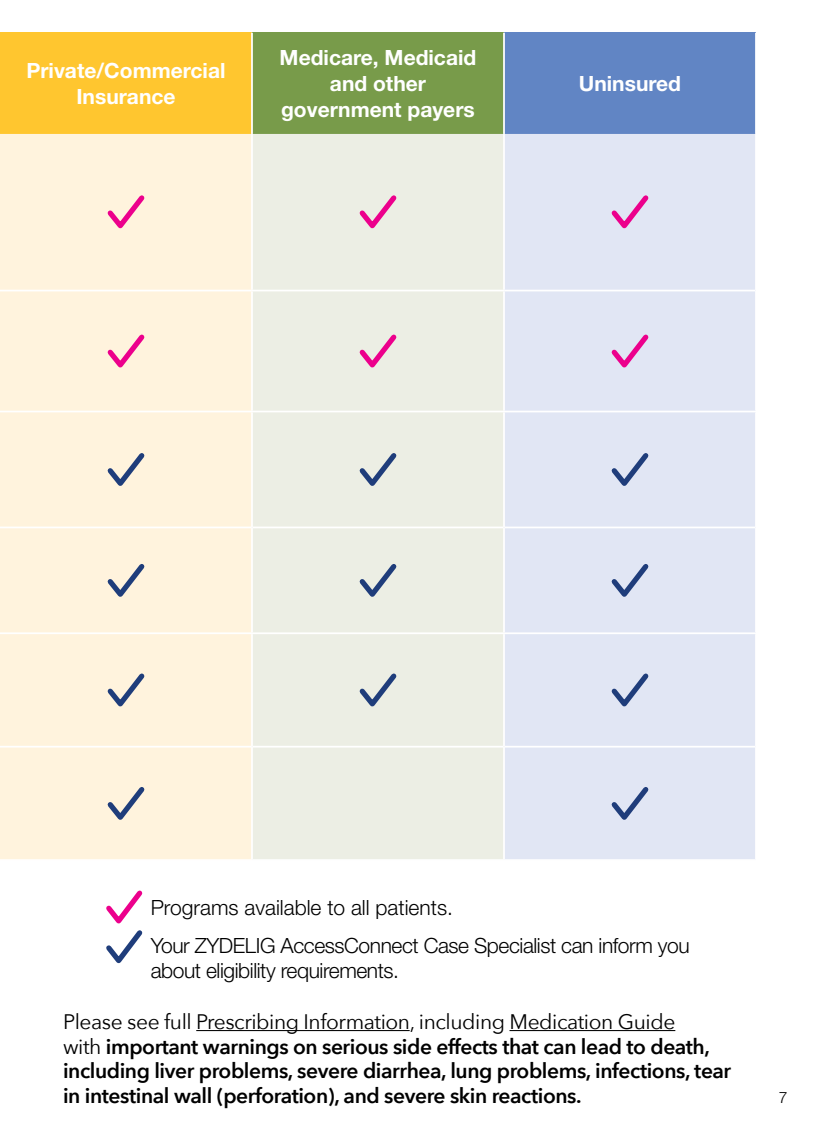
<style>
.page{position:relative;width:819px;height:1134px;background:#fff}
.page>*{position:absolute;margin:0;border:0;box-sizing:border-box;transform-origin:0 0}
.t1{font:600 21px/24.5px "Avenir Next";letter-spacing:-.02em;color:#000}
.t2{font:300 21px/38.5px "Helvetica Neue LT Std";letter-spacing:-.02em;color:#000}
.t3{font:700 21px/26.2px "Helvetica Neue LT Std";color:#fff;text-align:center}
.t4{font:300 15.75px "Helvetica Neue LT Std";color:#000}
.s1{font-weight:400}
</style>
<div class="page">
<hr style="left:196px;top:1030px;width:214px;height:1px;background:#000">
<hr style="left:510px;top:1030px;width:165px;height:1px;background:#000">
<svg style="left:106px;top:890px;width:37px;height:74px"></svg>
<div style="left:0;top:33px;width:252px;height:101px;background:#ffc62f"></div>
<div style="left:252px;top:33px;width:252px;height:101px;background:#789b4a"></div>
<div style="left:504px;top:33px;width:252px;height:101px;background:#6185c4"></div>
<div style="left:0;top:134px;width:251px;height:725px;background:#fff3dd"></div>
<div style="left:253px;top:134px;width:250px;height:725px;background:#eceee4"></div>
<div style="left:505px;top:134px;width:250px;height:725px;background:#e1e6f4"></div>
<hr style="left:0;top:290px;width:251px;height:1px;background:#fff">
<hr style="left:505px;top:290px;width:250px;height:1px;background:#fff">
<hr style="left:0;top:527px;width:251px;height:1px;background:#fff">
<hr style="left:253px;top:527px;width:250px;height:1px;background:#fff">
<hr style="left:505px;top:527px;width:250px;height:1px;background:#fff">
<hr style="left:0;top:746px;width:251px;height:2px;background:#fff">
<hr style="left:253px;top:746px;width:250px;height:2px;background:#fff">
<hr style="left:505px;top:746px;width:250px;height:2px;background:#fff">
<hr style="left:251px;top:290px;width:254px;height:1px;background:#fff">
<hr style="left:0;top:411px;width:252px;height:1px;background:#fff">
<hr style="left:252px;top:411px;width:252px;height:1px;background:#fff">
<hr style="left:504px;top:411px;width:253px;height:1px;background:#fff">
<hr style="left:0;top:632px;width:252px;height:2px;background:#fff">
<hr style="left:252px;top:632px;width:252px;height:2px;background:#fff">
<hr style="left:504px;top:632px;width:253px;height:2px;background:#fff">
<hr style="left:503px;top:33px;width:2px;height:101px;background:#fff">
<hr style="left:755px;top:33px;width:2px;height:101px;background:#fff">
<hr style="left:251px;top:33px;width:2px;height:101px;background:#fff">
<svg style="left:103px;top:191px;width:46px;height:43px;background:#fccfd1"></svg>
<svg style="left:355px;top:191px;width:46px;height:43px;background:#eccbd7"></svg>
<svg style="left:607px;top:191px;width:46px;height:43px;background:#e2c4e4"></svg>
<svg style="left:103px;top:330px;width:46px;height:43px;background:#fccfd1"></svg>
<svg style="left:355px;top:330px;width:46px;height:43px;background:#eccbd7"></svg>
<svg style="left:607px;top:330px;width:46px;height:43px;background:#e2c4e4"></svg>
<svg style="left:103px;top:448px;width:46px;height:44px;background:#dfd9cf"></svg>
<svg style="left:355px;top:448px;width:46px;height:44px;background:#ced4d5"></svg>
<svg style="left:607px;top:448px;width:46px;height:44px;background:#c5cee2"></svg>
<svg style="left:103px;top:559px;width:46px;height:44px;background:#dfd9cf"></svg>
<svg style="left:355px;top:559px;width:46px;height:44px;background:#ced4d5"></svg>
<svg style="left:607px;top:559px;width:46px;height:44px;background:#c5cee2"></svg>
<svg style="left:103px;top:669px;width:46px;height:43px;background:#ded8ce"></svg>
<svg style="left:355px;top:669px;width:46px;height:43px;background:#ced4d4"></svg>
<svg style="left:607px;top:669px;width:46px;height:43px;background:#c4cde2"></svg>
<svg style="left:103px;top:782px;width:46px;height:44px;background:#dfd9cf"></svg>
<svg style="left:607px;top:782px;width:46px;height:44px;background:#c5cee2"></svg>
<p class="t3" style="left:26px;top:57px;width:201px">Private/Commercial<br>Insurance</p>
<p class="t3" style="left:280px;top:44px;width:198px">Medicare, Medicaid and other government payers</p>
<p class="t3" style="left:579px;top:70px;width:104px">Uninsured</p>
<p class="t2" style="left:151px;top:888px;width:540px">Programs available to all patients.<br>Your ZYDELIG AccessConnect Case Specialist can inform you</p>
<p class="t2" style="left:151px;top:951px;width:250px">about eligibility requirements.</p>
<p class="t1" style="left:63px;top:1009px;width:670px"><span class="s1">Please see full Prescribing Information, including Medication Guide<br>with</span> important warnings on serious side effects that can lead to death, including liver problems, severe diarrhea, lung problems, infections, tear in intestinal wall (perforation), and severe skin reactions.</p>
<p class="t4" style="left:779px;top:1087px;width:10px">7</p>
</div>
